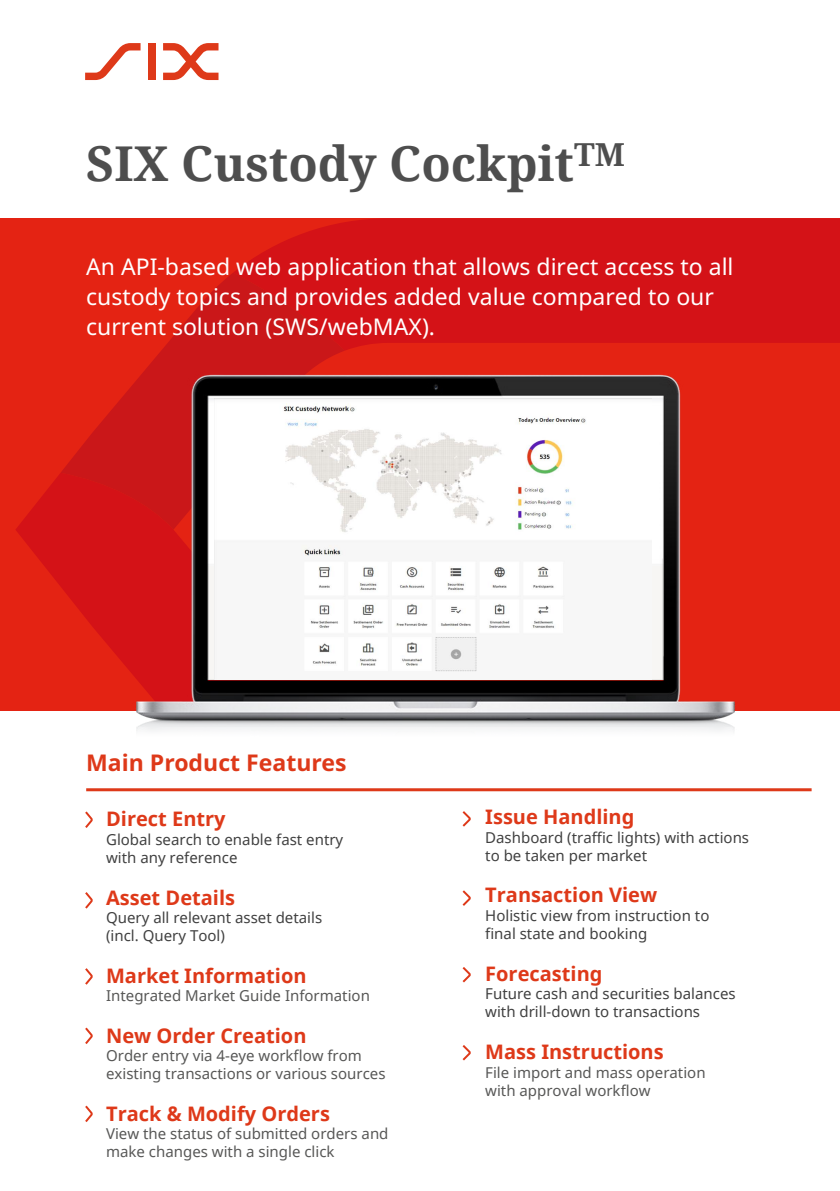
<style>
.page{position:relative;width:840px;height:1191px;background:#fff}
.page>*{position:absolute;margin:0;border:0;box-sizing:border-box;transform-origin:0 0}
.t1{font:700 48px "Noto Serif";color:#4e4e4e}
.t2{font:23px/30px "Noto Sans";color:#fff}
.t3{font:700 23px "Noto Sans";color:#de3919}
.t4{font:700 20px "Noto Sans";color:#de3919}
.t5{font:15px/18px "Noto Sans";color:#404040}
.t6{font:15px/18px "Noto Sans";color:#575756}
.t7{font:15px/18px "Noto Sans";color:#575756}
.s1{font-style:inherit}
</style>
<div class="page">
<svg style="left:15px;top:218px;width:824px;height:492px;background:#dc1a14"></svg>
<svg style="left:60px;top:273px;width:285px;height:437px;background:#d81b15"></svg>
<svg style="left:85px;top:43px;width:55px;height:37px"></svg>
<div style="left:148px;top:43px;width:8px;height:37px;background:#de3919"></div>
<svg style="left:163px;top:43px;width:55px;height:37px"></svg>
<svg style="left:85px;top:811px;width:8px;height:17px"></svg>
<svg style="left:85px;top:892px;width:8px;height:17px"></svg>
<svg style="left:85px;top:968px;width:8px;height:17px"></svg>
<svg style="left:85px;top:1027px;width:8px;height:17px"></svg>
<svg style="left:462px;top:811px;width:9px;height:16px"></svg>
<svg style="left:462px;top:890px;width:9px;height:16px"></svg>
<img style="left:123px;top:363px;width:624px;height:368px">
<hr style="left:86px;top:788px;width:725px;height:3px;background:#de3919">
<img style="left:214px;top:399px;width:437px;height:280px">
<svg style="left:462px;top:967px;width:9px;height:16px"></svg>
<svg style="left:462px;top:1045px;width:9px;height:16px"></svg>
<svg style="left:85px;top:1105px;width:8px;height:17px"></svg>
<h1 class="t1" style="left:86px;top:130px;width:540px"><span class="s1">SIX</span> Custody Cockpit<sup>TM</sup></h1>
<h2 class="t2" style="left:86px;top:252px;width:648px">An API-based web <span class="s1">application</span> that allows direct access to all custody topics and provides added value compared to our current solution (SWS/webMAX).</h2>
<h2 class="t3" style="left:86px;top:750px;width:262px">Main Product Features</h2>
<h3 class="t4" style="left:106px;top:805px;width:121px">Direct Entry</h3>
<p class="t5" style="left:106px;top:830px;width:238px">Global search to enable fast entry with any reference</p>
<h3 class="t4" style="left:106px;top:883px;width:130px">Asset Details</h3>
<p class="t5" style="left:106px;top:908px;width:217px">Query all relevant asset details (incl. Query Tool)</p>
<h3 class="t4" style="left:106px;top:961px;width:202px">Market Information</h3>
<p class="t6" style="left:106px;top:986px;width:265px">Integrated Market Guide Information</p>
<h3 class="t4" style="left:106px;top:1021px;width:202px">New Order Creation</h3>
<p class="t6" style="left:106px;top:1046px;width:281px">Order entry via 4-eye workflow from existing transactions or various sources</p>
<h3 class="t4" style="left:106px;top:1099px;width:225px">Track &amp; Modify Orders</h3>
<p class="t6" style="left:106px;top:1124px;width:284px">View the status of submitted orders and make changes with a single click</p>
<h3 class="t4" style="left:485px;top:802px;width:150px">Issue Handling</h3>
<p class="t5" style="left:485px;top:827px;width:265px">Dashboard (traffic lights) with actions to be taken per market</p>
<h3 class="t4" style="left:485px;top:881px;width:173px">Transaction View</h3>
<p class="t5" style="left:485px;top:906px;width:225px">Holistic view from instruction to final state and booking</p>
<h3 class="t4" style="left:485px;top:959px;width:119px">Forecasting</h3>
<p class="t5" style="left:485px;top:984px;width:252px">Future cash and securities balances with drill-down to transactions</p>
<h3 class="t4" style="left:485px;top:1037px;width:180px">Mass Instructions</h3>
<p class="t7" style="left:485px;top:1063px;width:222px">File import and mass operation with approval workflow</p>
</div>
